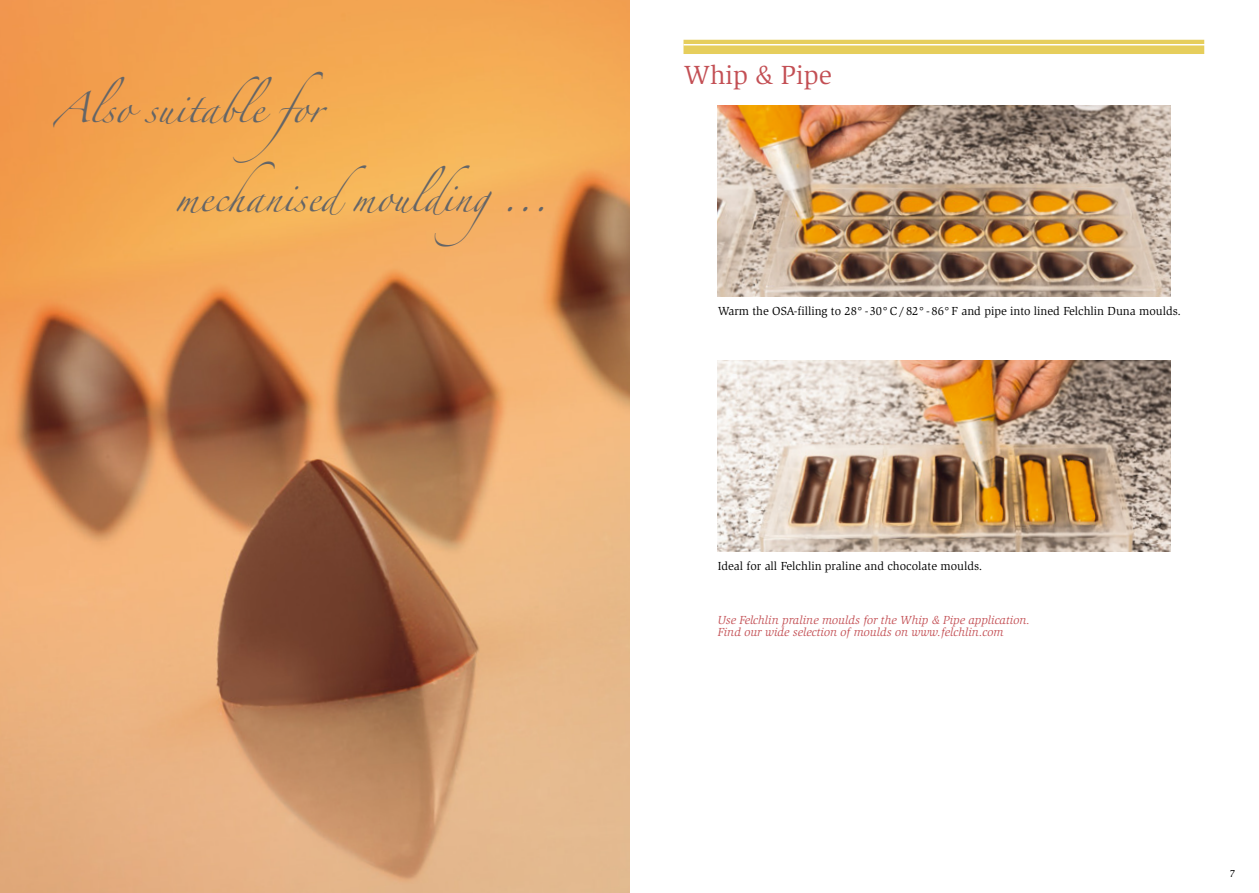
<style>
.page{position:relative;width:1259px;height:893px;background:#fff}
.page>*{position:absolute;margin:0;border:0;box-sizing:border-box;transform-origin:0 0}
.t1{font:27px "Zapfino";color:#646567}
.t2{font:27px "Slimbach";color:#c34f54}
.t3{font:12px "Slimbach";color:#000}
.t4{font:italic 12px/12px "Slimbach";color:#c34f54}
.t5{font:10.5px "Slimbach";color:#000}
</style>
<div class="page">
<img style="left:0;top:0;width:629px;height:893px">
<div style="left:683px;top:40px;width:521px;height:14px;background:#e6ce5c"></div>
<hr style="left:683px;top:44px;width:522px;height:1px;background:#fff">
<img style="left:718px;top:106px;width:452px;height:191px">
<img style="left:718px;top:360px;width:452px;height:191px">
<h1 class="t1" style="left:54px;top:97px;width:315px">Also suitable for</h1>
<h1 class="t1" style="left:176px;top:186px;width:374px">mechanisedmoulding...</h1>
<h1 class="t2" style="left:683px;top:59px;width:150px">Whip &amp; Pipe</h1>
<p class="t3" style="left:718px;top:305px;width:465px">Warm the OSA-filling to 28°-30°C/82°-86°F and pipe into lined Felchlin Duna moulds.</p>
<p class="t3" style="left:718px;top:559px;width:266px">Ideal for all Felchlin praline and chocolate moulds.</p>
<p class="t4" style="left:718px;top:614px;width:314px">Use Felchlin praline moulds for the Whip &amp; Pipe application.<br>Find our wide selection of moulds on www.felchlin.com</p>
<p class="t5" style="left:1229px;top:867px;width:7px">7</p>
</div>
